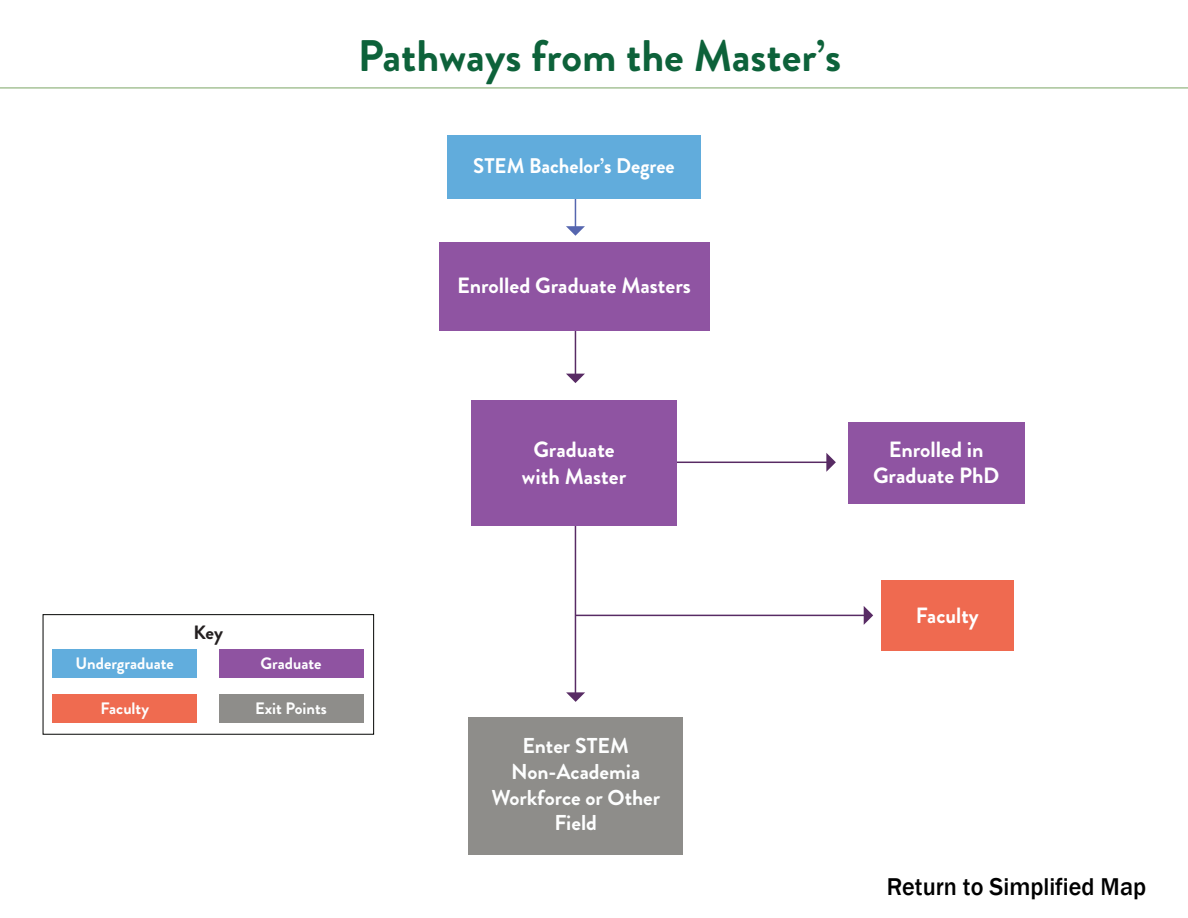
<style>
.page{position:relative;width:1188px;height:918px;background:#fff}
.page>*{position:absolute;margin:0;border:0;box-sizing:border-box;transform-origin:0 0}
.t1{font:700 44.1px "Brandon Grotesque";color:#0d623a}
.t2{font:500 25.05px "Franklin Gothic";color:#000}
.t3{font:700 22.05px/26.4px "Brandon Grotesque";color:#fff;text-align:center}
.t4{font:700 21.45px/25.8px "Brandon Grotesque";color:#fdfefe;text-align:center}
.t5{font:700 21.15px "Brandon Grotesque";color:#fff}
.t6{font:700 19.35px "Brandon Grotesque";color:#231f20}
.t7{font:700 16.5px "Brandon Grotesque";color:#fdfefe}
</style>
<div class="page">
<hr style="left:575px;top:197px;width:1px;height:36px;background:#5666af">
<hr style="left:676px;top:462px;width:152px;height:1px;background:#582b64">
<hr style="left:575px;top:524px;width:1px;height:176px;background:#582b64">
<hr style="left:575px;top:615px;width:293px;height:1px;background:#582b64">
<hr style="left:575px;top:330px;width:1px;height:46px;background:#582b64">
<div style="left:439px;top:242px;width:270px;height:88px;background:#8f54a2"></div>
<div style="left:471px;top:400px;width:206px;height:125px;background:#8f54a2"></div>
<div style="left:848px;top:422px;width:176px;height:82px;background:#8f54a2"></div>
<div style="left:881px;top:580px;width:133px;height:70px;background:#ef6a50"></div>
<svg style="left:566px;top:374px;width:19px;height:9px"></svg>
<svg style="left:566px;top:692px;width:19px;height:10px"></svg>
<svg style="left:864px;top:606px;width:9px;height:19px"></svg>
<svg style="left:826px;top:453px;width:10px;height:19px"></svg>
<div style="left:468px;top:718px;width:215px;height:137px;background:#8e8d8a"></div>
<div style="left:448px;top:135px;width:253px;height:63px;background:#61acdc"></div>
<svg style="left:566px;top:226px;width:19px;height:10px"></svg>
<div style="left:52px;top:649px;width:145px;height:29px;background:#61addd"></div>
<div style="left:219px;top:649px;width:144px;height:29px;background:#8f53a1"></div>
<div style="left:219px;top:694px;width:144px;height:29px;background:#8e8d8a"></div>
<div style="left:52px;top:694px;width:145px;height:29px;background:#ef6b50"></div>
<div style="left:43px;top:614px;width:331px;height:121px;border:1px solid #040503"></div>
<hr style="left:0;top:87px;width:1188px;height:2px;background:#a7c398">
<h1 class="t1" style="left:358px;top:25px;width:485px">Pathways from the Master’s</h1>
<p class="t5" style="left:473px;top:151px;width:203px">STEM Bachelor’s Degree</p>
<p class="t3" style="left:457px;top:273px;width:235px">Enrolled Graduate Masters</p>
<p class="t6" style="left:194px;top:619px;width:31px">Key</p>
<p class="t7" style="left:76px;top:652px;width:100px">Undergraduate</p>
<p class="t7" style="left:261px;top:652px;width:63px">Graduate</p>
<p class="t7" style="left:101px;top:697px;width:50px">Faculty</p>
<p class="t7" style="left:255px;top:697px;width:73px">Exit Points</p>
<p class="t3" style="left:522px;top:437px;width:106px">Graduate with Master</p>
<p class="t3" style="left:873px;top:436px;width:128px">Enrolled in<br>Graduate PhD</p>
<p class="t4" style="left:491px;top:733px;width:170px">Enter STEM<br>Non-Academia<br>Workforce or Other<br>Field</p>
<p class="t3" style="left:916px;top:602px;width:64px">Faculty</p>
<p class="t2" style="left:887px;top:871px;width:261px">Return to Simplified Map</p>
</div>
